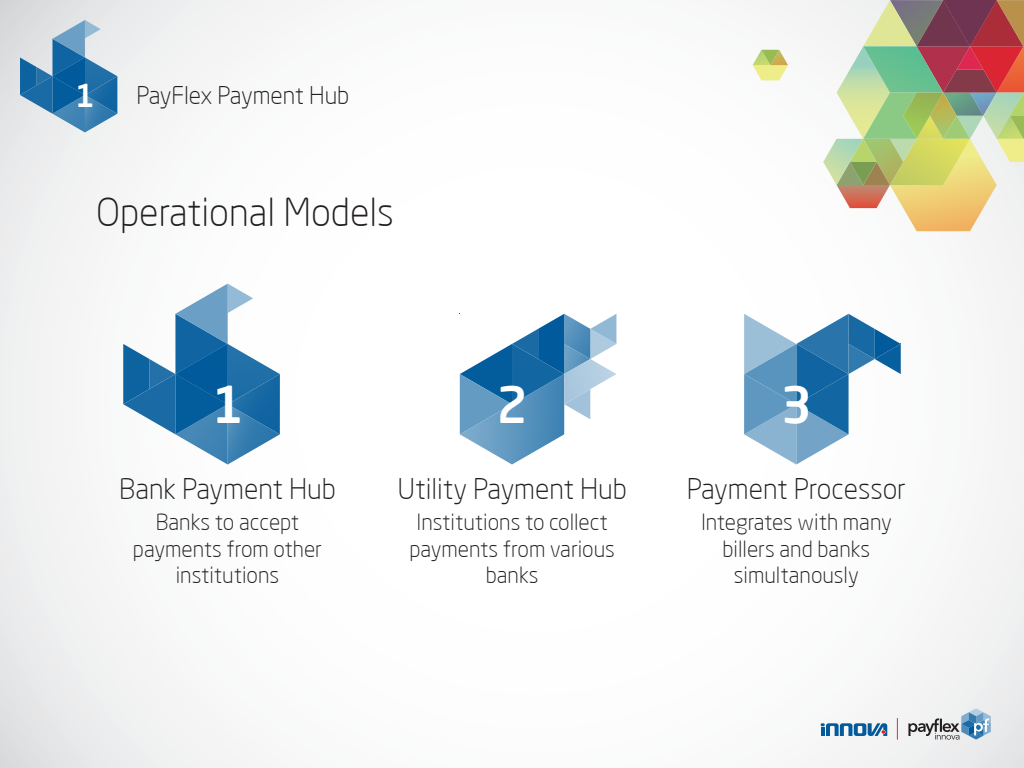
<style>
.page{position:relative;width:1024px;height:768px;background:#fff}
.page>*{position:absolute;margin:0;border:0;box-sizing:border-box;transform-origin:0 0}
.t1{font:500 49.8px "Neo Sans Pro";color:#fff}
.t2{font:300 38px "Neo Sans Pro";color:#231f20}
.t3{font:500 31px "Neo Sans Pro";color:#fff}
.t4{font:300 28px "Neo Sans Pro";color:#231f20}
.t5{font:300 24px "Neo Sans Pro";color:#231f20}
.t6{font:300 22px/26.4px "Neo Sans Pro";color:#231f20;text-align:center}
</style>
<div class="page">
<div style="left:0;top:0;width:1024px;height:768px;background:linear-gradient(to right,#f7f7f7,#fcfcfc)"></div>
<svg style="left:821px;top:723px;width:66px;height:13px"></svg>
<svg style="left:908px;top:708px;width:83px;height:32px"></svg>
<svg style="left:897px;top:718px;width:1px;height:22px"></svg>
<svg style="left:20px;top:20px;width:98px;height:112px;background:#79a5c4"></svg>
<svg style="left:823px;top:0;width:201px;height:231px"></svg>
<svg style="left:753px;top:50px;width:35px;height:30px"></svg>
<svg style="left:123px;top:284px;width:158px;height:181px"></svg>
<svg style="left:744px;top:314px;width:157px;height:151px"></svg>
<svg style="left:460px;top:314px;width:156px;height:151px"></svg>
<h3 class="t3" style="left:75px;top:76px;width:21px">1</h3>
<p class="t5" style="left:136px;top:80px;width:214px">PayFlex Payment Hub</p>
<h2 class="t2" style="left:96px;top:189px;width:299px">Operational Models</h2>
<h1 class="t1" style="left:212px;top:373px;width:33px">1</h1>
<h1 class="t1" style="left:497px;top:373px;width:33px">2</h1>
<h1 class="t1" style="left:781px;top:373px;width:33px">3</h1>
<p class="t4" style="left:119px;top:472px;width:218px">Bank Payment Hub</p>
<p class="t4" style="left:397px;top:472px;width:231px">Utility Payment Hub</p>
<p class="t4" style="left:687px;top:472px;width:221px">Payment Processor</p>
<p class="t6" style="left:133px;top:509px;width:191px">Banks to accept payments from other institutions</p>
<p class="t6" style="left:409px;top:509px;width:207px">Institutions to collect payments from various banks</p>
<p class="t6" style="left:701px;top:509px;width:192px">Integrates with many billers and banks simultanously</p>
</div>
